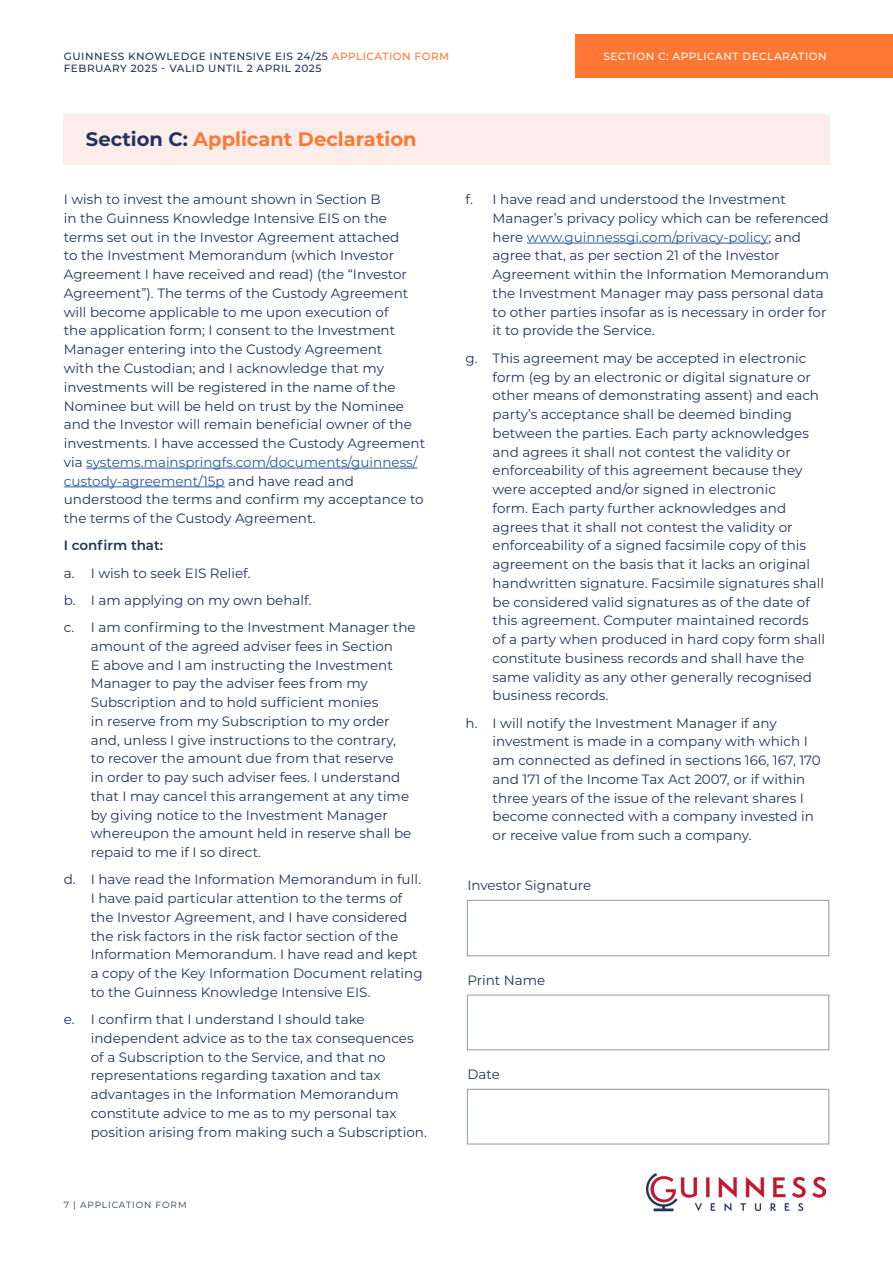
<style>
.page{position:relative;width:893px;height:1263px;background:#fff}
.page>*{position:absolute;margin:0;border:0;box-sizing:border-box;transform-origin:0 0}
.t1{font:700 19.5px "Montserrat";color:#f73}
.t2{font:13.5px/18.8px "Montserrat";color:#22335b}
.t3{font:13.5px/18.8px "Montserrat";color:#21335c}
.t4{font:600 13.5px "Montserrat";color:#22335b}
.t5{font:500 10.5px/12.6px "Montserrat";letter-spacing:.05em;color:#22335b}
.t6{font:500 10.5px "Montserrat";letter-spacing:.05em;color:#fff}
.t7{font:9px "Montserrat";letter-spacing:.1em;color:#22335b}
.s1{color:#21335c}
.s2{color:#f73}
.s3{color:#275b9b}
</style>
<div class="page">
<img style="left:646px;top:1173px;width:180px;height:39px">
<div style="left:575px;top:34px;width:318px;height:43px;background:#f73"></div>
<div style="left:63px;top:114px;width:767px;height:51px;background:#fcedeb"></div>
<hr style="left:86px;top:468px;width:331px;height:1px;background:#275b9b">
<hr style="left:64px;top:486px;width:161px;height:1px;background:#275b9b">
<hr style="left:527px;top:243px;width:241px;height:1px;background:#275b9b">
<div style="left:467px;top:900px;width:362px;height:56px;border:1px solid #9099ad"></div>
<div style="left:467px;top:995px;width:362px;height:55px;border:1px solid #9099ad"></div>
<div style="left:467px;top:1089px;width:362px;height:55px;border:1px solid #9099ad"></div>
<p class="t5" style="left:64px;top:49px;width:387px"><span class="s1">GUINNESS KNOWLEDGE</span> INTENSIVE EIS 24/25 <span class="s2">APPLICATION FORM<br></span>FEBRUARY 2025 - VALID UNTIL 2 APRIL 2025</p>
<p class="t6" style="left:603px;top:48px;width:225px">SECTION C: APPLICANT DECLARATION</p>
<h1 class="t1" style="left:86px;top:125px;width:332px"><span class="s1">Section C:</span> Applicant Declaration</h1>
<p class="t2" style="left:64px;top:190px;width:363px">I wish to invest the amount shown in Section B<br>in the Guinness Knowledge Intensive EIS on the terms set out in the Investor Agreement attached<br>to the Investment Memorandum (which Investor Agreement I have received and read) (the “Investor Agreement”). The terms of the Custody Agreement will become applicable to me upon execution of<br>the application form; I consent to the Investment Manager entering into the Custody Agreement<br>with the Custodian; and I acknowledge that my investments will be registered in the name of the Nominee but will be held on trust by the Nominee and the Investor will remain beneficial owner of the investments. I have accessed the Custody Agreement via <span class="s3">systems.mainspringfs.com/documents/guinness/ custody-agreement/15p</span> and have read and understood the terms and confirm my acceptance to the terms of the Custody Agreement.</p>
<p class="t4" style="left:64px;top:536px;width:101px">I confirm that:</p>
<p class="t2" style="left:64px;top:559px;width:353px;line-height:27.3px">a. I wish to seek EIS Relief.<br>b. I am applying on my own behalf.<br>c. I am confirming to the Investment Manager the</p>
<p class="t2" style="left:91px;top:636px;width:322px">amount of the agreed adviser fees in Section<br>E above and I am instructing the Investment Manager to pay the adviser fees from my Subscription and to hold sufficient monies<br>in reserve from my Subscription to my order and, unless I give instructions to the contrary, to recover the amount due from that reserve<br>in order to pay such adviser fees. I understand that I may cancel this arrangement at any time by giving notice to the Investment Manager whereupon the amount held in reserve shall be repaid to me if I so direct.</p>
<p class="t2" style="left:91px;top:870px;width:333px;text-indent:-27px">d. I have read the Information Memorandum in full.<br>I have paid particular attention to the terms of the Investor Agreement, and I have considered the risk factors in the risk factor section of the Information Memorandum. I have read and kept a copy of the Key Information Document relating to the Guinness Knowledge Intensive EIS.</p>
<p class="t2" style="left:91px;top:1009px;width:338px;text-indent:-27px">e. I confirm that I understand I should take independent advice as to the tax consequences of a Subscription to the Service, and that no representations regarding taxation and tax advantages in the Information Memorandum constitute advice to me as to my personal tax position arising from making such a Subscription.</p>
<p class="t2" style="left:493px;top:190px;width:338px;text-indent:-27px">f. I have read and understood the Investment Manager’s privacy policy which can be referenced here <span class="s3">www.guinnessgi.com/privacy-policy</span>; and agree that, as per section 21 of the Investor Agreement within the Information Memorandum the Investment Manager may pass personal data to other parties insofar as is necessary in order for it to provide the Service.</p>
<p class="t2" style="left:493px;top:348px;width:334px;text-indent:-27px">g. This agreement may be accepted in electronic form (eg by an electronic or digital signature or other means of demonstrating assent) and each party’s acceptance shall be deemed binding between the parties. Each party acknowledges and agrees it shall not contest the validity or enforceability of this agreement because they were accepted and/or signed in electronic<br>form. Each party further acknowledges and agrees that it shall not contest the validity or enforceability of a signed facsimile copy of this agreement on the basis that it lacks an original handwritten signature. Facsimile signatures shall be considered valid signatures as of the date of this agreement. Computer maintained records of a party when produced in hard copy form shall constitute business records and shall have the same validity as any other generally recognised business records.</p>
<p class="t3" style="left:493px;top:713px;width:330px;text-indent:-27px">h. I will notify the Investment Manager if any investment is made in a company with which I am connected as defined in sections 166, 167, 170 and 171 of the Income Tax Act 2007, or if within three years of the issue of the relevant shares I become connected with a company invested in or receive value from such a company.</p>
<p class="t2" style="left:467px;top:876px;width:125px">Investor Signature</p>
<p class="t3" style="left:467px;top:970px;width:79px">Print Name</p>
<p class="t3" style="left:467px;top:1064px;width:34px">Date</p>
<p class="t7" style="left:64px;top:1198px;width:124px">7 | APPLICATION FORM</p>
</div>
